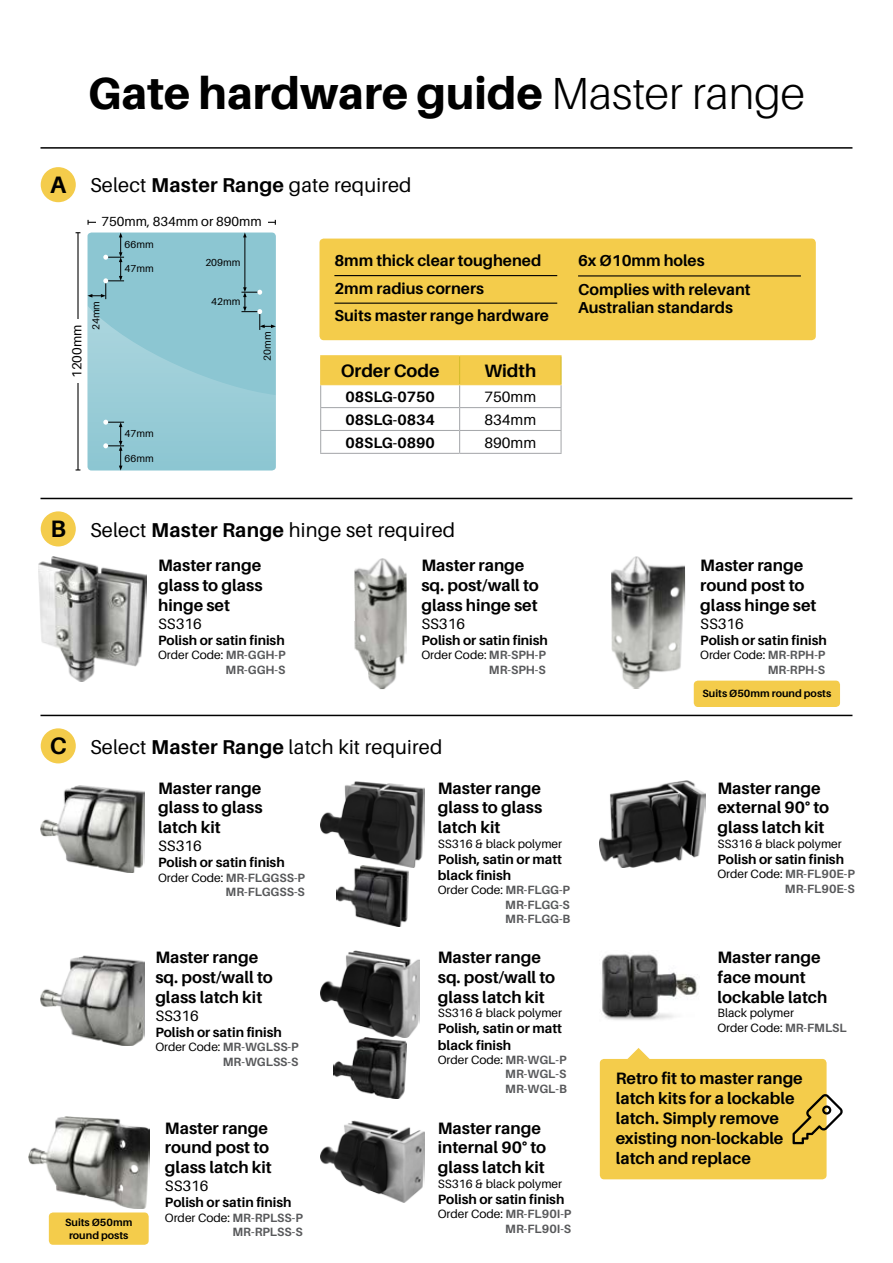
<style>
.page{position:relative;width:893px;height:1263px;background:#fff}
.page>*{position:absolute;margin:0;border:0;box-sizing:border-box;transform-origin:0 0}
.t1{font:800 45px "Aileron";color:#000}
.t2{font:700 23.85px "Aileron";color:#000}
.t3{font:20.1px "Aileron";letter-spacing:.01em;color:#000}
.t4{font:700 18px "Aileron";color:#000}
.t5{font:700 16.5px/19.8px "Aileron";color:#000}
.t6{font:700 15.9px/27.6px "Aileron";color:#000}
.t7{font:15px "Aileron";color:#000}
.t8{font:700 15px "Aileron";color:#000}
.t9{font:700 13.5px/16.2px "Aileron";color:#000}
.t10{font:13.2px "Aileron";color:#000}
.t11{font:700 12px/14.4px "Aileron";color:#58595b;text-align:right}
.t12{font:12px/14.4px "Aileron";color:#000}
.t13{font:700 10.5px/12.6px "Aileron";color:#000;text-align:center}
.t14{font:10.2px "Aileron";color:#000}
.s1{font-weight:300}
.s2{font-weight:700}
.s3{font-weight:400;color:#000}
.s4{font-weight:700;color:#58595b}
</style>
<div class="page">
<div style="left:694px;top:681px;width:146px;height:26px;background:#f4cc4b;border-radius:4px"></div>
<hr style="left:40px;top:147px;width:812px;height:2px;background:#000">
<hr style="left:40px;top:498px;width:812px;height:1px;background:#000">
<hr style="left:40px;top:715px;width:812px;height:1px;background:#000">
<div style="left:41px;top:167px;width:35px;height:35px;background:#f4cc4b;border-radius:50%"></div>
<div style="left:41px;top:511px;width:35px;height:35px;background:#f4cc4b;border-radius:50%"></div>
<div style="left:41px;top:728px;width:35px;height:35px;background:#f4cc4b;border-radius:50%"></div>
<img style="left:320px;top:1121px;width:104px;height:81px">
<img style="left:602px;top:954px;width:96px;height:66px">
<img style="left:600px;top:781px;width:106px;height:87px">
<div style="left:600px;top:1059px;width:227px;height:120px;background:#f4cc4b;border-radius:4px"></div>
<svg style="left:622px;top:1048px;width:33px;height:11px"></svg>
<svg style="left:792px;top:1093px;width:51px;height:51px"></svg>
<hr style="left:560px;top:356px;width:2px;height:28px;background:#d3bc2a">
<hr style="left:560px;top:385px;width:2px;height:22px;background:#a7a9ac">
<hr style="left:460px;top:407px;width:102px;height:1px;background:#a7a9ac">
<hr style="left:560px;top:408px;width:2px;height:22px;background:#a7a9ac">
<hr style="left:460px;top:430px;width:102px;height:1px;background:#a7a9ac">
<hr style="left:560px;top:431px;width:2px;height:22px;background:#a7a9ac">
<hr style="left:320px;top:453px;width:140px;height:1px;background:#a7a9ac">
<hr style="left:460px;top:453px;width:102px;height:1px;background:#a7a9ac">
<hr style="left:320px;top:355px;width:140px;height:1px;background:#f4cc4b">
<svg style="left:320px;top:356px;width:241px;height:97px"></svg>
<hr style="left:460px;top:355px;width:102px;height:1px;background:#f4cc4b">
<hr style="left:320px;top:384px;width:140px;height:1px;background:#f4cc4b">
<hr style="left:460px;top:384px;width:102px;height:1px;background:#f4cc4b">
<div style="left:319px;top:239px;width:497px;height:101px;background:#f4cc4b;border-radius:4px"></div>
<hr style="left:334px;top:275px;width:223px;height:1px;background:#000">
<hr style="left:334px;top:303px;width:223px;height:1px;background:#000">
<hr style="left:578px;top:275px;width:223px;height:1px;background:#000">
<hr style="left:77px;top:233px;width:2px;height:237px;background:#000">
<hr style="left:88px;top:222px;width:187px;height:1px;background:#000">
<div style="left:71px;top:320px;width:12px;height:63px;background:#fff"></div>
<div style="left:96px;top:216px;width:172px;height:11px;background:#fff"></div>
<svg style="left:88px;top:232px;width:188px;height:238px;background:#90c7d2"></svg>
<img style="left:320px;top:781px;width:104px;height:87px">
<img style="left:336px;top:866px;width:72px;height:60px">
<img style="left:320px;top:950px;width:100px;height:87px">
<img style="left:334px;top:1037px;width:72px;height:61px">
<img style="left:41px;top:785px;width:104px;height:87px">
<img style="left:28px;top:1117px;width:122px;height:91px">
<img style="left:40px;top:956px;width:105px;height:90px">
<img style="left:39px;top:556px;width:107px;height:126px">
<img style="left:611px;top:556px;width:74px;height:133px">
<img style="left:354px;top:558px;width:53px;height:131px">
<div style="left:49px;top:1212px;width:100px;height:33px;background:#f4cc4b;border-radius:4px"></div>
<h1 class="t1" style="left:88px;top:68px;width:719px">Gate hardware guide <span class="s1">Master range</span></h1>
<h2 class="t2" style="left:50px;top:171px;width:18px">A</h2>
<p class="t10" style="left:70px;top:378px;width:55px;rotate:-90deg">1200mm</p>
<p class="t3" style="left:90px;top:174px;width:323px">Select <span class="s2">Master Range</span> gate required</p>
<p class="t10" style="left:102px;top:214px;width:162px">750mm, 834mm or 890mm</p>
<p class="t14" style="left:90px;top:330px;width:31px;rotate:-90deg">24mm</p>
<p class="t14" style="left:125px;top:239px;width:31px">66mm</p>
<p class="t14" style="left:125px;top:263px;width:31px">47mm</p>
<p class="t14" style="left:125px;top:428px;width:31px">47mm</p>
<p class="t14" style="left:125px;top:453px;width:31px">66mm</p>
<p class="t14" style="left:205px;top:257px;width:37px">209mm</p>
<p class="t14" style="left:211px;top:296px;width:31px">42mm</p>
<p class="t14" style="left:262px;top:361px;width:31px;rotate:-90deg">20mm</p>
<p class="t6" style="left:334px;top:247px;width:216px">8mm thick clear toughened<br>2mm radius corners<br>Suits master range hardware</p>
<p class="t6" style="left:578px;top:247px;width:174px;line-height:28.2px">6x Ø10mm holes<br>Complies with relevant</p>
<p class="t6" style="left:578px;top:294px;width:156px">Australian standards</p>
<p class="t4" style="left:341px;top:361px;width:100px">Order Code</p>
<p class="t4" style="left:484px;top:361px;width:53px">Width</p>
<p class="t8" style="left:345px;top:388px;width:91px">08SLG-0750</p>
<p class="t7" style="left:484px;top:388px;width:53px">750mm</p>
<p class="t8" style="left:345px;top:411px;width:91px">08SLG-0834</p>
<p class="t7" style="left:484px;top:411px;width:53px">834mm</p>
<p class="t8" style="left:345px;top:434px;width:91px">08SLG-0890</p>
<p class="t7" style="left:484px;top:434px;width:53px">890mm</p>
<h2 class="t2" style="left:50px;top:515px;width:17px">B</h2>
<p class="t3" style="left:90px;top:519px;width:367px">Select <span class="s2">Master Range</span> hinge set required</p>
<p class="t5" style="left:158px;top:555px;width:106px;text-align:justify">Master range glass to glass hinge set</p>
<p class="t7" style="left:158px;top:615px;width:45px">SS316</p>
<p class="t9" style="left:158px;top:632px;width:128px">Polish or satin finish</p>
<p class="t11" style="left:158px;top:648px;width:129px"><span class="s3">Order Code:</span> MR-GGH-P<br>MR-GGH-S</p>
<p class="t5" style="left:421px;top:555px;width:119px">Master range sq. post/wall to glass hinge set</p>
<p class="t7" style="left:421px;top:615px;width:45px">SS316</p>
<p class="t9" style="left:421px;top:632px;width:128px">Polish or satin finish</p>
<p class="t11" style="left:421px;top:648px;width:126px"><span class="s3">Order Code:</span> MR-SPH-P<br>MR-SPH-S</p>
<h2 class="t2" style="left:50px;top:732px;width:19px">C</h2>
<p class="t3" style="left:90px;top:736px;width:354px">Select <span class="s2">Master Range</span> latch kit required</p>
<p class="t5" style="left:700px;top:555px;width:118px">Master range round post to glass hinge set</p>
<p class="t7" style="left:700px;top:615px;width:45px">SS316</p>
<p class="t9" style="left:700px;top:632px;width:128px">Polish or satin finish</p>
<p class="t11" style="left:700px;top:648px;width:127px"><span class="s3">Order Code:</span> MR-RPH-P<br>MR-RPH-S</p>
<p class="t13" style="left:703px;top:687px;width:130px">Suits Ø50mm round posts</p>
<p class="t13" style="left:65px;top:1216px;width:69px">Suits Ø50mm round posts</p>
<p class="t5" style="left:158px;top:778px;width:106px;text-align:justify">Master range glass to glass latch kit</p>
<p class="t7" style="left:158px;top:838px;width:45px">SS316</p>
<p class="t9" style="left:158px;top:855px;width:128px">Polish or satin finish</p>
<p class="t11" style="left:158px;top:870px;width:148px"><span class="s3">Order Code:</span> MR-FLGGSS-P<br>MR-FLGGSS-S</p>
<p class="t5" style="left:155px;top:948px;width:119px">Master range sq. post/wall to glass latch kit</p>
<p class="t7" style="left:155px;top:1007px;width:45px">SS316</p>
<p class="t9" style="left:155px;top:1024px;width:128px">Polish or satin finish</p>
<p class="t11" style="left:155px;top:1040px;width:145px"><span class="s3">Order Code:</span> MR-WGLSS-P<br>MR-WGLSS-S</p>
<p class="t5" style="left:165px;top:1118px;width:108px">Master range round post to glass latch kit</p>
<p class="t7" style="left:165px;top:1178px;width:45px">SS316</p>
<p class="t9" style="left:165px;top:1195px;width:128px">Polish or satin finish</p>
<p class="t11" style="left:165px;top:1210px;width:139px"><span class="s3">Order Code:</span> MR-RPLSS-P<br>MR-RPLSS-S</p>
<p class="t5" style="left:438px;top:778px;width:106px;text-align:justify">Master range glass to glass latch kit</p>
<p class="t12" style="left:438px;top:836px;width:126px">SS316 &amp; black polymer</p>
<p class="t9" style="left:438px;top:851px;width:126px">Polish, satin or matt black finish</p>
<p class="t11" style="left:505px;top:883px;width:67px;text-align:justify;text-indent:-68px"><span class="s3">Order Code:</span> MR-FLGG-P MR-FLGG-S MR-FLGG-B</p>
<p class="t5" style="left:438px;top:948px;width:119px">Master range sq. post/wall to glass latch kit</p>
<p class="t12" style="left:438px;top:1006px;width:126px">SS316 &amp; black polymer</p>
<p class="t9" style="left:438px;top:1021px;width:126px">Polish, satin or matt black finish</p>
<p class="t11" style="left:505px;top:1053px;width:63px;text-align:justify;text-indent:-68px"><span class="s3">Order Code:</span> MR-WGL-P MR-WGL-S MR-WGL-B</p>
<p class="t5" style="left:438px;top:1118px;width:110px">Master range internal 90° to glass latch kit</p>
<p class="t12" style="left:438px;top:1176px;width:126px">SS316 &amp; black polymer</p>
<p class="t9" style="left:438px;top:1191px;width:128px">Polish or satin finish</p>
<p class="t11" style="left:438px;top:1207px;width:135px"><span class="s3">Order Code:</span> MR-FL90I-P<br>MR-FL90I-S</p>
<p class="t5" style="left:717px;top:778px;width:113px">Master range external 90° to glass latch kit</p>
<p class="t12" style="left:717px;top:836px;width:126px">SS316 &amp; black polymer</p>
<p class="t9" style="left:717px;top:851px;width:128px">Polish or satin finish</p>
<p class="t11" style="left:717px;top:867px;width:139px"><span class="s3">Order Code:</span> MR-FL90E-P<br>MR-FL90E-S</p>
<p class="t5" style="left:717px;top:948px;width:111px">Master range face mount lockable latch</p>
<p class="t12" style="left:717px;top:1006px;width:131px">Black polymer<br>Order Code: <span class="s4">MR-FMLSL</span></p>
<p class="t5" style="left:616px;top:1069px;width:189px">Retro fit to master range latch kits for a lockable latch. Simply remove existing non-lockable latch and replace</p>
</div>
